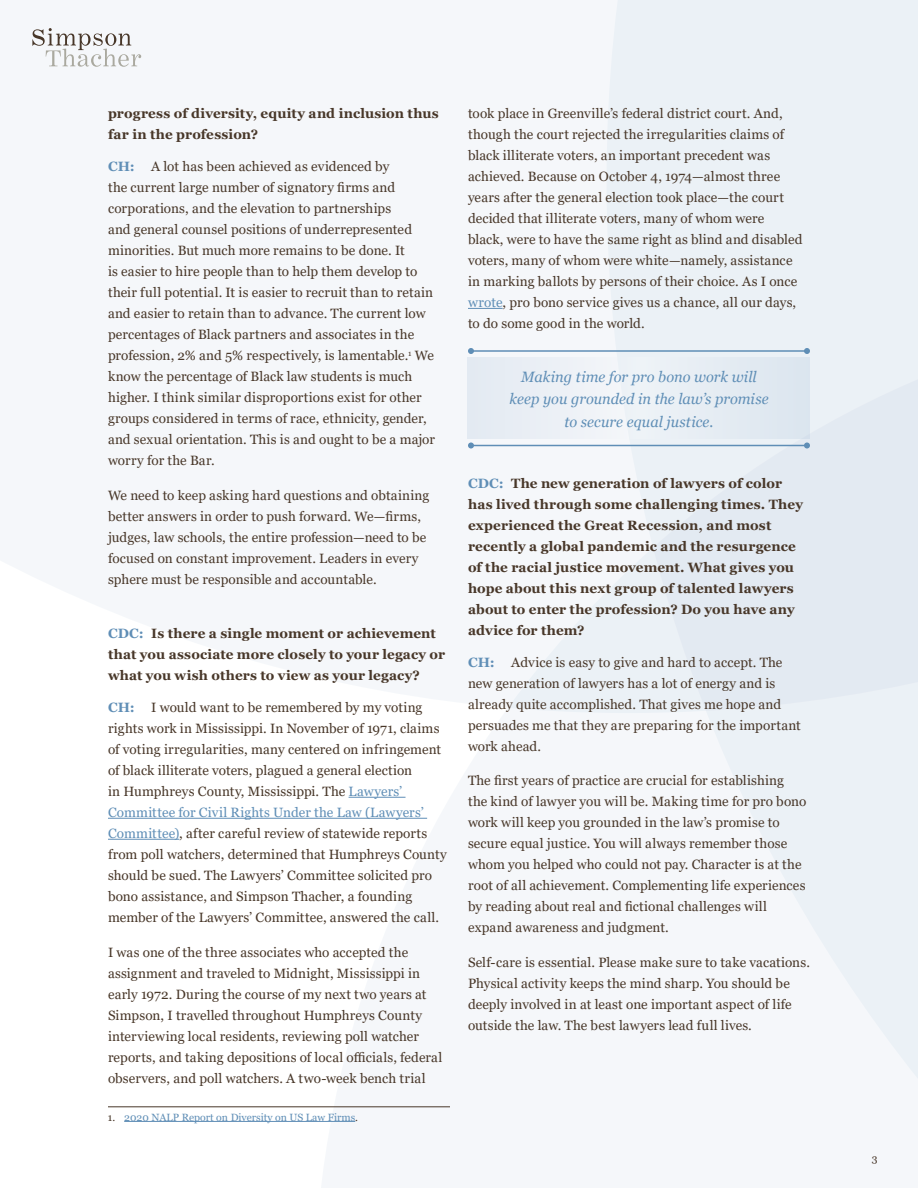
<style>
.page{position:relative;width:918px;height:1188px;background:#fff}
.page>*{position:absolute;margin:0;border:0;box-sizing:border-box;transform-origin:0 0}
.ST_P_body{font:italic 15px/22.5px "Georgia";color:#5f8eb6;text-align:center}
.D_InterviewText_2nd{font:13.5px/21px "Georgia";letter-spacing:.01em;color:#483729}
.D_InterviewText{font:13.5px/21px "Georgia";letter-spacing:.01em;color:#483729}
.D_CD-C{font:700 13.5px/21px "Georgia";letter-spacing:.01em;color:#483729}
.Caption2{font:10.5px "Georgia";color:#5f8eb6}
.t1{font:10.5px "Georgia";color:#483729}
.s1{font-weight:700;color:#5f8eb6}
.s2{color:#5f8eb6}
.s3{color:#483729}
</style>
<div class="page">
<div style="left:607px;top:0;width:311px;height:303px;background:#ebf1f6"></div>
<svg style="left:314px;top:303px;width:604px;height:819px;fill:#f5f7fa"></svg>
<svg style="left:32px;top:28px;width:109px;height:39px"></svg>
<hr style="left:349px;top:797px;width:57px;height:1px;background:#5f8eb6">
<hr style="left:108px;top:818px;width:319px;height:1px;background:#5f8eb6">
<hr style="left:108px;top:839px;width:71px;height:1px;background:#5f8eb6">
<hr style="left:468px;top:308px;width:35px;height:1px;background:#5f8eb6">
<hr style="left:108px;top:1107px;width:342px;height:1px;background:#483729">
<hr style="left:124px;top:1121px;width:231px;height:1px;background:#5f8eb6">
<div style="left:468px;top:358px;width:342px;height:81px;background:#e8eef4"></div>
<hr style="left:471px;top:350px;width:336px;height:2px;background:#5f8eb6">
<svg style="left:468px;top:348px;width:6px;height:6px"></svg>
<svg style="left:804px;top:348px;width:6px;height:6px"></svg>
<hr style="left:471px;top:445px;width:336px;height:1px;background:#5f8eb6">
<svg style="left:468px;top:442px;width:6px;height:6px"></svg>
<svg style="left:804px;top:442px;width:6px;height:6px"></svg>
<p class="D_CD-C" style="left:108px;top:103px;width:332px">progress of diversity, equity and inclusion thus far in the profession?</p>
<p class="D_InterviewText" style="left:108px;top:156px;width:329px"><span class="s1">CH:</span> A lot has been achieved as evidenced by<br>the current large number of signatory firms and corporations, and the elevation to partnerships<br>and general counsel positions of underrepresented minorities. But much more remains to be done. It<br>is easier to hire people than to help them develop to their full potential. It is easier to recruit than to retain and easier to retain than to advance. The current low percentages of Black partners and associates in the profession, 2% and 5% respectively, is lamentable.<sup>1</sup> We know the percentage of Black law students is much higher. I think similar disproportions exist for other groups considered in terms of race, ethnicity, gender, and sexual orientation. This is and ought to be a major worry for the Bar.</p>
<p class="D_InterviewText_2nd" style="left:108px;top:485px;width:323px">We need to keep asking hard questions and obtaining better answers in order to push forward. We—firms, judges, law schools, the entire profession—need to be focused on constant improvement. Leaders in every sphere must be responsible and accountable.</p>
<p class="D_CD-C" style="left:108px;top:623px;width:339px"><span class="s2">CDC:</span> Is there a single moment or achievement that you associate more closely to your legacy or what you wish others to view as your legacy?</p>
<p class="D_InterviewText" style="left:108px;top:697px;width:340px"><span class="s1">CH:</span> I would want to be remembered by my voting rights work in Mississippi. In November of 1971, claims of voting irregularities, many centered on infringement of black illiterate voters, plagued a general election<br>in Humphreys County, Mississippi. The <span class="s2">Lawyers’ Committee for Civil Rights Under the Law (Lawyers’ Committee)</span>, after careful review of statewide reports from poll watchers, determined that Humphreys County should be sued. The Lawyers’ Committee solicited pro bono assistance, and Simpson Thacher, a founding member of the Lawyers’ Committee, answered the call.</p>
<p class="D_InterviewText_2nd" style="left:108px;top:942px;width:336px">I was one of the three associates who accepted the assignment and traveled to Midnight, Mississippi in early 1972. During the course of my next two years at Simpson, I travelled throughout Humphreys County interviewing local residents, reviewing poll watcher reports, and taking depositions of local officials, federal observers, and poll watchers. A two-week bench trial</p>
<p class="Caption2" style="left:108px;top:1111px;width:252px"><span class="s3">1.</span> 2020 NALP Report on Diversity on US Law Firms<span class="s3">.</span></p>
<p class="D_InterviewText_2nd" style="left:468px;top:103px;width:336px">took place in Greenville’s federal district court. And, though the court rejected the irregularities claims of black illiterate voters, an important precedent was achieved. Because on October 4, 1974—almost three years after the general election took place—the court decided that illiterate voters, many of whom were black, were to have the same right as blind and disabled voters, many of whom were white—namely, assistance in marking ballots by persons of their choice. As I once <span class="s2">wrote</span>, pro bono service gives us a chance, all our days, to do some good in the world.</p>
<p class="ST_P_body" style="left:509px;top:366px;width:261px">Making time for pro bono work will keep you grounded in the law’s promise to secure equal justice.</p>
<p class="D_CD-C" style="left:468px;top:473px;width:336px"><span class="s2">CDC:</span> The new generation of lawyers of color has lived through some challenging times. They experienced the Great Recession, and most recently a global pandemic and the resurgence of the racial justice movement. What gives you hope about this next group of talented lawyers about to enter the profession? Do you have any advice for them?</p>
<p class="D_InterviewText" style="left:468px;top:652px;width:334px"><span class="s1">CH:</span> Advice is easy to give and hard to accept. The new generation of lawyers has a lot of energy and is already quite accomplished. That gives me hope and persuades me that they are preparing for the important work ahead.</p>
<p class="D_InterviewText_2nd" style="left:468px;top:770px;width:340px">The first years of practice are crucial for establishing the kind of lawyer you will be. Making time for pro bono work will keep you grounded in the law’s promise to secure equal justice. You will always remember those whom you helped who could not pay. Character is at the root of all achievement. Complementing life experiences by reading about real and fictional challenges will expand awareness and judgment.</p>
<p class="D_InterviewText_2nd" style="left:468px;top:952px;width:343px">Self-care is essential. Please make sure to take vacations.<br>Physical activity keeps the mind sharp. You should be deeply involved in at least one important aspect of life outside the law. The best lawyers lead full lives.</p>
<p class="t1" style="left:872px;top:1152px;width:7px">3</p>
</div>
